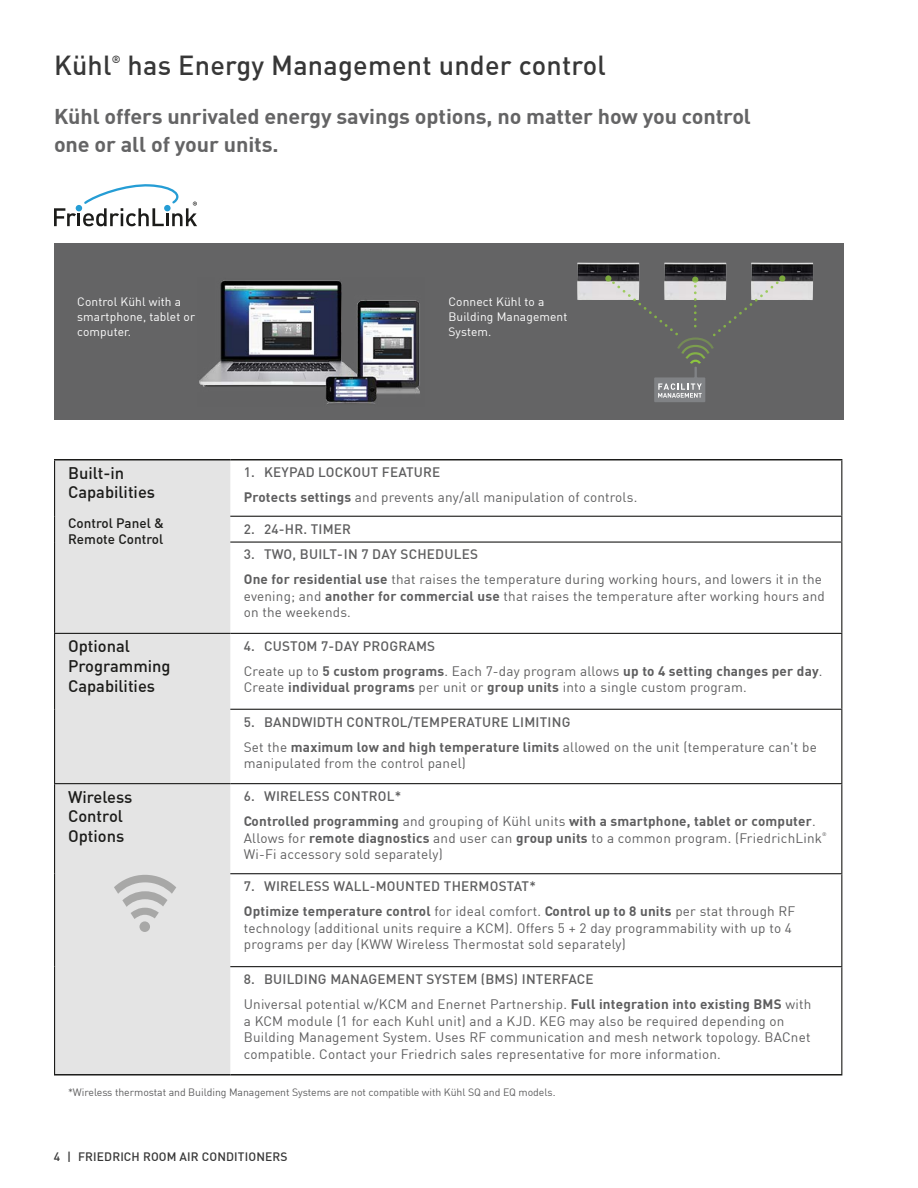
<style>
.page{position:relative;width:918px;height:1188px;background:#fff}
.page>*{position:absolute;margin:0;border:0;box-sizing:border-box;transform-origin:0 0}
.t1{font:500 27px "DIN";letter-spacing:.01em;color:#373737}
.t2{font:700 21px/28.5px "DIN";letter-spacing:-.005em;color:#646465}
.t3{font:500 16.5px/19.8px "DIN";color:#1c1c1a}
.t4{font:13.5px/25.2px "DIN";letter-spacing:.015em;color:#5e5e5f}
.t5{font:700 13.5px/25.2px "DIN";letter-spacing:.015em;color:#5e5e5f}
.t6{font:500 13.5px/16.2px "DIN";color:#1c1c1a}
.t7{font:500 13.5px "DIN";letter-spacing:.015em;color:#5e5e5f}
.t8{font:12px/15px "DIN";letter-spacing:.01em;color:#fff}
.t9{font:500 12px "DIN";letter-spacing:.01em;color:#373737}
.t10{font:10.5px "DIN";letter-spacing:-.005em;color:#5e5e5f}
.t11{font:500 10.2px "DIN";color:#373737}
.t12{font:5.1px "DIN";color:#5e5e5f}
.s1{font-weight:500}
.s2{font-weight:700}
.s3{font-weight:400}
</style>
<div class="page">
<svg style="left:54px;top:184px;width:143px;height:42px"></svg>
<div style="left:54px;top:243px;width:789px;height:177px;background:#646465"></div>
<img style="left:664px;top:263px;width:62px;height:12px">
<img style="left:751px;top:263px;width:62px;height:37px">
<img style="left:577px;top:263px;width:62px;height:37px">
<svg style="left:605px;top:275px;width:180px;height:127px"></svg>
<img style="left:199px;top:280px;width:221px;height:124px">
<div style="left:55px;top:460px;width:175px;height:614px;background:#e4e4e4"></div>
<hr style="left:54px;top:459px;width:176px;height:1px;background:#1c1c1a">
<hr style="left:230px;top:459px;width:612px;height:1px;background:#1c1c1a">
<hr style="left:54px;top:1074px;width:176px;height:2px;background:#1c1c1a">
<hr style="left:230px;top:1074px;width:612px;height:2px;background:#1c1c1a">
<hr style="left:54px;top:461px;width:1px;height:55px;background:#1c1c1a">
<svg style="left:54px;top:516px;width:1px;height:26px"></svg>
<hr style="left:54px;top:542px;width:1px;height:91px;background:#1c1c1a">
<hr style="left:841px;top:461px;width:1px;height:55px;background:#1c1c1a">
<svg style="left:841px;top:517px;width:1px;height:25px"></svg>
<hr style="left:841px;top:543px;width:1px;height:90px;background:#1c1c1a">
<hr style="left:54px;top:634px;width:1px;height:75px;background:#1c1c1a">
<hr style="left:54px;top:709px;width:1px;height:74px;background:#1c1c1a">
<hr style="left:841px;top:634px;width:1px;height:75px;background:#1c1c1a">
<hr style="left:841px;top:710px;width:1px;height:73px;background:#1c1c1a">
<hr style="left:54px;top:784px;width:1px;height:90px;background:#1c1c1a">
<hr style="left:54px;top:874px;width:1px;height:93px;background:#1c1c1a">
<hr style="left:54px;top:967px;width:1px;height:107px;background:#1c1c1a">
<hr style="left:841px;top:784px;width:1px;height:89px;background:#1c1c1a">
<hr style="left:841px;top:874px;width:1px;height:92px;background:#1c1c1a">
<hr style="left:841px;top:967px;width:1px;height:107px;background:#1c1c1a">
<hr style="left:230px;top:516px;width:612px;height:1px;background:#1c1c1a">
<hr style="left:230px;top:542px;width:612px;height:1px;background:#1c1c1a">
<hr style="left:230px;top:633px;width:612px;height:1px;background:#1c1c1a">
<hr style="left:230px;top:709px;width:612px;height:1px;background:#1c1c1a">
<hr style="left:230px;top:783px;width:612px;height:1px;background:#1c1c1a">
<hr style="left:230px;top:873px;width:612px;height:1px;background:#1c1c1a">
<hr style="left:230px;top:966px;width:612px;height:1px;background:#1c1c1a">
<hr style="left:54px;top:633px;width:176px;height:1px;background:#1c1c1a">
<hr style="left:54px;top:783px;width:176px;height:1px;background:#1c1c1a">
<svg style="left:139px;top:921px;width:11px;height:11px"></svg>
<svg style="left:114px;top:875px;width:62px;height:44px;background:#cdcdcd"></svg>
<h1 class="t1" style="left:54px;top:48px;width:59px">Kühl</h1>
<p class="t11" style="left:112px;top:53px;width:10px">®</p>
<h1 class="t1" style="left:128px;top:48px;width:480px">has Energy Management under control</h1>
<h2 class="t2" style="left:54px;top:101px;width:699px">Kühl offers unrivaled energy savings options, no matter how you control one or all of your units.</h2>
<p class="t8" style="left:77px;top:294px;width:119px">Control Kühl with a smartphone, tablet or computer.</p>
<p class="t8" style="left:448px;top:294px;width:121px">Connect Kühl to a<br>Building Management<br>System.</p>
<p class="t3" style="left:68px;top:462px;width:89px">Built-in<br>Capabilities</p>
<p class="t6" style="left:68px;top:515px;width:97px">Control Panel &amp;<br>Remote Control</p>
<p class="t4" style="left:244px;top:459px;width:395px"><span class="s1">1. KEYPAD LOCKOUT FEATURE<br></span><span class="s2">Protects settings</span> and prevents any/all manipulation of controls.</p>
<p class="t7" style="left:244px;top:520px;width:109px">2. 24-HR. TIMER</p>
<p class="t4" style="left:244px;top:542px;width:580px"><span class="s1">3. TWO, BUILT-IN 7 DAY SCHEDULES<br></span><span class="s2">One for residential use</span> that raises the temperature during working hours, and lowers it in the</p>
<p class="t4" style="left:244px;top:588px;width:583px;line-height:16.5px">evening; and <span class="s2">another for commercial use</span> that raises the temperature after working hours and on the weekends.</p>
<p class="t3" style="left:68px;top:636px;width:104px">Optional<br>Programming<br>Capabilities</p>
<p class="t5" style="left:244px;top:633px;width:580px"><span class="s1">4. CUSTOM 7-DAY PROGRAMS<br></span><span class="s3">Create up to</span> 5 custom programs<span class="s3">. Each 7-day program allows</span> up to 4 setting changes per day<span class="s3">.</span></p>
<p class="t4" style="left:244px;top:675px;width:504px">Create <span class="s2">individual programs</span> per unit or <span class="s2">group units</span> into a single custom program.</p>
<p class="t4" style="left:244px;top:709px;width:575px"><span class="s1">5. BANDWIDTH CONTROL/TEMPERATURE LIMITING<br></span>Set the <span class="s2">maximum low and high temperature limits</span> allowed on the unit (temperature can't be</p>
<p class="t4" style="left:244px;top:750px;width:224px">manipulated from the control panel)</p>
<p class="t3" style="left:68px;top:786px;width:66px">Wireless<br>Control<br>Options</p>
<p class="t5" style="left:244px;top:783px;width:574px"><span class="s1">6. WIRELESS CONTROL*<br></span>Controlled programming <span class="s3">and grouping of Kühl units</span> with a smartphone, tablet or computer<span class="s3">.</span></p>
<p class="t4" style="left:244px;top:825px;width:580px">Allows for <span class="s2">remote diagnostics</span> and user can <span class="s2">group units</span> to a common program. (FriedrichLink</p>
<p class="t12" style="left:822px;top:831px;width:6px">®</p>
<p class="t4" style="left:244px;top:841px;width:200px">Wi-Fi accessory sold separately)</p>
<p class="t5" style="left:244px;top:873px;width:553px"><span class="s1">7. WIRELESS WALL-MOUNTED THERMOSTAT*<br></span>Optimize temperature control <span class="s3">for ideal comfort.</span> Control up to 8 units <span class="s3">per stat through RF</span></p>
<p class="t4" style="left:244px;top:919px;width:550px;line-height:16.5px">technology (additional units require a KCM). Offers 5 + 2 day programmability with up to 4 programs per day (KWW Wireless Thermostat sold separately)</p>
<p class="t4" style="left:244px;top:966px;width:569px"><span class="s1">8. BUILDING MANAGEMENT SYSTEM (BMS) INTERFACE<br></span>Universal potential w/KCM and Enernet Partnership. <span class="s2">Full integration into existing BMS</span> with</p>
<p class="t4" style="left:244px;top:1012px;width:568px;line-height:16.5px">a KCM module (1 for each Kuhl unit) and a KJD. KEG may also be required depending on<br>Building Management System. Uses RF communication and mesh network topology. BACnet compatible. Contact your Friedrich sales representative for more information.</p>
<p class="t10" style="left:68px;top:1086px;width:489px">*Wireless thermostat and Building Management Systems are not compatible with Kühl SQ and EQ models.</p>
<p class="t9" style="left:54px;top:1149px;width:235px">4 | FRIEDRICH ROOM AIR CONDITIONERS</p>
</div>
